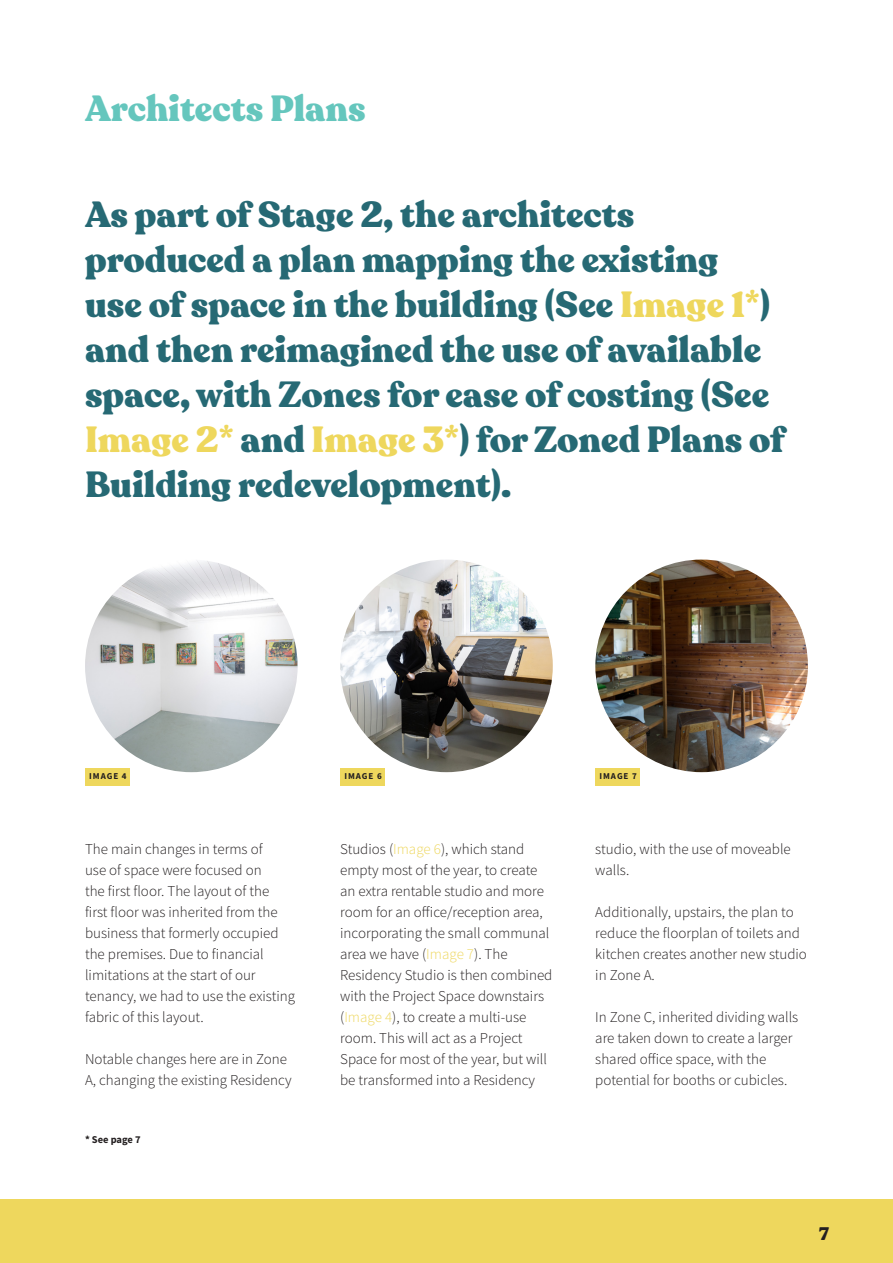
<style>
.page{position:relative;width:893px;height:1263px;background:#fff}
.page>*{position:absolute;margin:0;border:0;box-sizing:border-box;transform-origin:0 0}
.Headline{font:900 36px/45px "Recoleta";color:#266974}
.Headings{font:900 36px "Recoleta";color:#65c6bd}
.t1{font:900 18px "Recoleta";color:#231f20}
.Body{font:300 15px/21px "Source Sans Pro";color:#231f20}
.Body-2{font:700 10.5px "Source Sans Pro";color:#231f20}
.Image_No{font:700 9px "Source Sans Pro";letter-spacing:.1em;color:#231f20}
.s1{color:#eed75d}
</style>
<div class="page">
<div style="left:0;top:1199px;width:893px;height:64px;background:#eed75d"></div>
<img style="left:340px;top:559px;width:213px;height:213px;border-radius:106px">
<img style="left:595px;top:559px;width:213px;height:213px;border-radius:106px">
<img style="left:85px;top:559px;width:213px;height:213px;border-radius:106px">
<div style="left:85px;top:768px;width:45px;height:17px;background:#eed75d"></div>
<div style="left:340px;top:768px;width:45px;height:17px;background:#eed75d"></div>
<div style="left:595px;top:768px;width:45px;height:17px;background:#eed75d"></div>
<p class="Headings" style="left:85px;top:85px;width:282px">Architects Plans</p>
<p class="Headline" style="left:85px;top:193px;width:701px">As part of Stage 2, the architects produced a plan mapping the existing<br>use of space in the building (See <span class="s1">Image 1*</span>) and then reimagined the use of available space, with Zones for ease of costing (See <span class="s1">Image 2*</span> and <span class="s1">Image 3*</span>) for Zoned Plans of Building redevelopment).</p>
<p class="Image_No" style="left:89px;top:770px;width:39px">IMAGE 4</p>
<p class="Image_No" style="left:344px;top:770px;width:39px">IMAGE 6</p>
<p class="Image_No" style="left:600px;top:770px;width:39px">IMAGE 7</p>
<p class="Body" style="left:85px;top:839px;width:212px">The main changes in terms of<br>use of space were focused on<br>the first floor. The layout of the first floor was inherited from the business that formerly occupied the premises. Due to financial limitations at the start of our tenancy, we had to use the existing fabric of this layout.</p>
<p class="Body" style="left:85px;top:1049px;width:208px">Notable changes here are in Zone<br>A, changing the existing Residency</p>
<p class="Body-2" style="left:85px;top:1133px;width:57px">* See page 7</p>
<p class="Body" style="left:340px;top:839px;width:214px">Studios (<span class="s1">Image 6</span>), which stand empty most of the year, to create an extra rentable studio and more room for an office/reception area, incorporating the small communal area we have (<span class="s1">Image 7</span>). The<br>Residency Studio is then combined with the Project Space downstairs (<span class="s1">Image 4</span>), to create a multi-use room. This will act as a Project<br>Space for most of the year, but will be transformed into a Residency</p>
<p class="Body" style="left:595px;top:839px;width:197px">studio, with the use of moveable walls.</p>
<p class="Body" style="left:595px;top:902px;width:213px">Additionally, upstairs, the plan to reduce the floorplan of toilets and kitchen creates another new studio in Zone A.</p>
<p class="Body" style="left:595px;top:1007px;width:205px">In Zone C, inherited dividing walls are taken down to create a larger shared office space, with the potential for booths or cubicles.</p>
<p class="t1" style="left:819px;top:1222px;width:11px">7</p>
</div>
